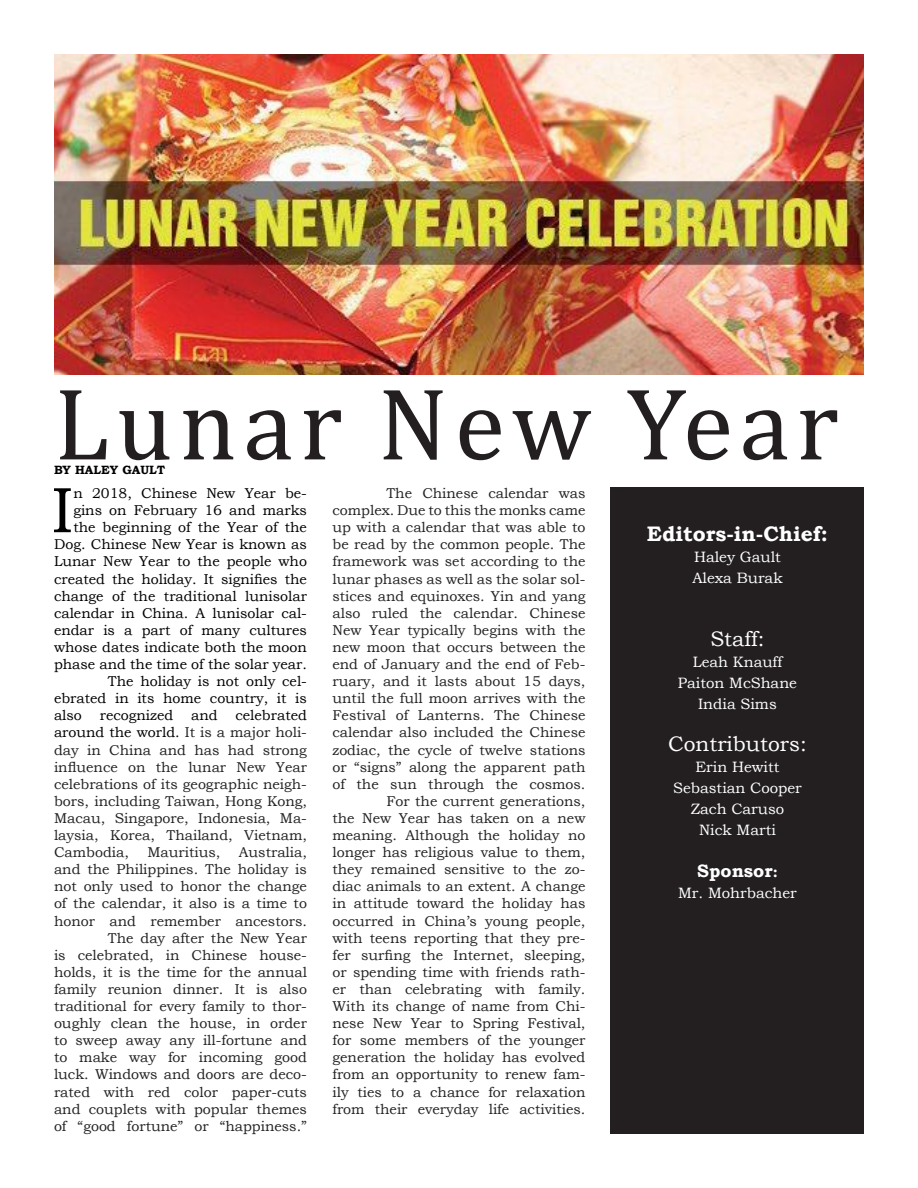
<style>
.page{position:relative;width:918px;height:1188px;background:#fff}
.page>*{position:absolute;margin:0;border:0;box-sizing:border-box;transform-origin:0 0}
.t1{font:103.5px "Cambria";letter-spacing:.06em;color:#231f20}
.t2{font:64.5px "Bookman Old Style";color:#000}
.t3{font:21px "Bookman Old Style";color:#fff}
.t4{font:700 21px "Bookman Old Style";color:#fff}
.t5{font:700 18px "Bookman Old Style";color:#fff}
.t6{font:15px/21px "Bookman Old Style";color:#fff;text-align:center}
.t7{font:14.25px/17.1px "Bookman Old Style";color:#222;text-align:right}
.t8{font:14.25px "Bookman Old Style";color:#000}
.t9{font:700 12px "Bookman Old Style";color:#000}
.s1{font-size:15px}
.s2{color:#000}
</style>
<div class="page">
<div style="left:611px;top:488px;width:253px;height:646px;background:#231f20"></div>
<img style="left:54px;top:54px;width:810px;height:320px">
<h1 class="t1" style="left:54px;top:363px;width:786px">Lunar New Year</h1>
<p class="t7" style="left:333px;top:485px;width:255px">The Chinese calendar was complex. Due to this the monks came up with a calendar that was able to be read by the common people. The framework was set according to the lunar phases as well as the solar sol&shy;stices and equinoxes. Yin and yang also ruled the calendar. Chinese New Year typically begins with the new moon that occurs between the end of January and the end of Feb&shy;ruary, and it lasts about 15 days, until the full moon arrives with the Festival of Lanterns. The Chinese calendar also included the Chinese zodiac, the cycle of twelve stations or “signs” along the apparent path of the sun through the cosmos.<br>For the current generations,<br>the New Year has taken on a new meaning. Although the holiday no longer has religious value to them, they remained sensitive to the zo&shy;diac animals to an extent. A change in attitude toward the holiday has occurred in China’s young people, with teens reporting that they pre&shy;fer surfing the Internet, sleeping, or spending time with friends rath&shy;er than celebrating with family.<br>With its change of name from Chi&shy;nese New Year to Spring Festival, for some members of the younger generation the holiday has evolved from an opportunity to renew fam&shy;ily ties to a chance for relaxation from their everyday life activities.</p>
<p class="t9" style="left:54px;top:461px;width:113px">BY HALEY GAULT</p>
<h2 class="t2" style="left:51px;top:468px;width:23px">I</h2>
<p class="t8" style="left:73px;top:484px;width:235px">n 2018, Chinese New Year be-</p>
<p class="t8" style="left:73px;top:501px;width:235px">gins on February 16 and marks</p>
<p class="t8" style="left:73px;top:518px;width:235px">the beginning of the Year of the</p>
<p class="t8" style="left:54px;top:535px;width:254px">Dog. Chinese New Year is known as</p>
<p class="t8" style="left:54px;top:552px;width:254px">Lunar New Year to the people who</p>
<p class="t8" style="left:54px;top:569px;width:254px">created the holiday. It signifies the</p>
<p class="t8" style="left:54px;top:586px;width:255px">change of the traditional lunisolar</p>
<p class="t8" style="left:54px;top:604px;width:255px">calendar in China. A lunisolar cal-</p>
<p class="t8" style="left:54px;top:621px;width:254px">endar is a part of many cultures</p>
<p class="t8" style="left:54px;top:638px;width:254px">whose dates indicate both the moon</p>
<p class="t8" style="left:54px;top:655px;width:255px">phase and the time of the solar year.</p>
<p class="t8" style="left:108px;top:672px;width:201px">The holiday is not only cel-</p>
<p class="t8" style="left:54px;top:689px;width:255px">ebrated in its home country, it is</p>
<p class="t8" style="left:54px;top:706px;width:29px">also</p>
<p class="t8" style="left:100px;top:706px;width:75px">recognized</p>
<p class="t8" style="left:191px;top:706px;width:28px">and</p>
<h3 class="t4" style="left:647px;top:518px;width:183px">Editors-in-Chief:</h3>
<p class="t6" style="left:692px;top:546px;width:92px;text-align:left">Haley Gault<br>Alexa Burak</p>
<h3 class="t3" style="left:710px;top:625px;width:56px">Staff:</h3>
<p class="t6" style="left:678px;top:651px;width:121px">Leah Knauff<br>Paiton McShane<br>India Sims</p>
<h3 class="t3" style="left:668px;top:730px;width:140px">Contributors:</h3>
<p class="t6" style="left:673px;top:756px;width:130px">Erin Hewitt<br>Sebastian Cooper<br>Zach Caruso<br>Nick Marti</p>
<p class="t5" style="left:697px;top:857px;width:82px">Sponsor<span class="s1">:</span></p>
<p class="t6" style="left:678px;top:882px;width:120px">Mr. Mohrbacher</p>
<p class="t7" style="left:54px;top:707px;width:255px;text-align:justify;text-indent:181px"><span class="s2">celebrated around the world.</span> It is a major holi&shy;day in China and has had strong influence on the lunar New Year celebrations of its geographic neigh&shy;bors, including Taiwan, Hong Kong, Macau, Singapore, Indonesia, Ma&shy;laysia, Korea, Thailand, Vietnam, Cambodia,</p>
<p class="t7" style="left:54px;top:844px;width:255px">Australia,<br>and the Philippines. The holiday is not only used to honor the change of the calendar, it also is a time to honor and remember ancestors.<br>The day after the New Year<br>is celebrated, in Chinese house&shy;holds, it is the time for the annual family reunion dinner. It is also traditional for every family to thor&shy;oughly clean the house, in order to sweep away any ill-fortune and to make way for incoming good luck. Windows and doors are deco&shy;rated with red color paper-cuts and couplets with popular themes of “good fortune” or “happiness.”</p>
<p class="t7" style="left:147px;top:844px;width:74px">Mauritius,</p>
</div>
